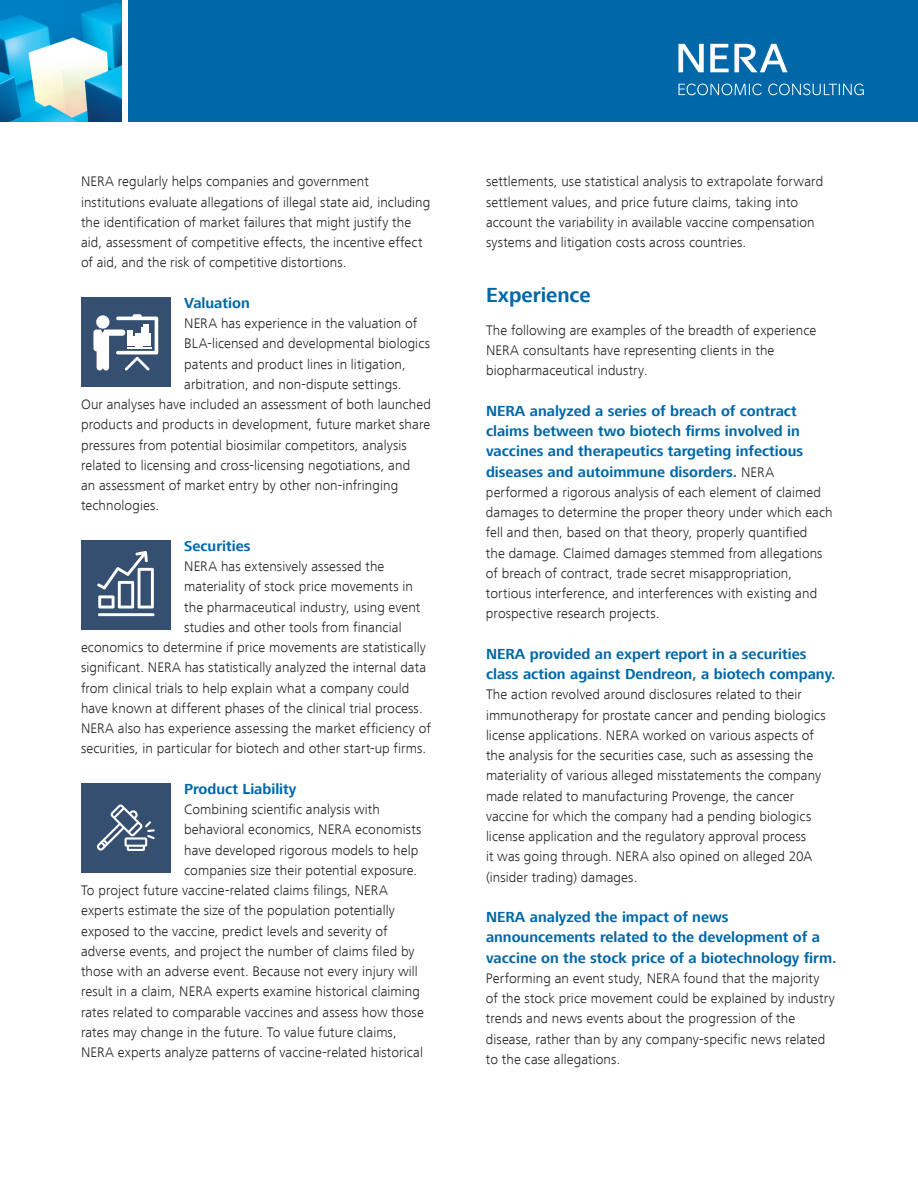
<style>
.page{position:relative;width:918px;height:1188px;background:#fff}
.page>*{position:absolute;margin:0;border:0;box-sizing:border-box;transform-origin:0 0}
.t1{font:700 21px "Frutiger Next LT";color:#0068a9}
.t2{font:700 15px/20.2px "Frutiger Next LT";color:#0068a9}
.t3{font:300 14.25px/20.2px "Frutiger Next LT";letter-spacing:.005em;color:#231f20}
.s1{font-weight:300;font-size:14.25px;color:#231f20}
</style>
<div class="page">
<img style="left:0;top:0;width:121px;height:122px">
<div style="left:128px;top:0;width:790px;height:122px;background:#0068a9"></div>
<svg style="left:678px;top:44px;width:26px;height:28px"></svg>
<svg style="left:710px;top:44px;width:78px;height:28px"></svg>
<svg style="left:678px;top:84px;width:84px;height:11px"></svg>
<svg style="left:768px;top:84px;width:96px;height:11px"></svg>
<div style="left:81px;top:540px;width:90px;height:90px;background:#354f71"></div>
<svg style="left:97px;top:551px;width:58px;height:65px"></svg>
<div style="left:81px;top:298px;width:90px;height:89px;background:#354f71"></div>
<svg style="left:93px;top:314px;width:65px;height:57px"></svg>
<div style="left:81px;top:783px;width:90px;height:90px;background:#354f71"></div>
<svg style="left:96px;top:804px;width:59px;height:47px"></svg>
<p class="t3" style="left:81px;top:171px;width:351px">NERA regularly helps companies and government institutions evaluate allegations of illegal state aid, including the identification of market failures that might justify the aid, assessment of competitive effects, the incentive effect of aid, and the risk of competitive distortions.</p>
<p class="t2" style="left:184px;top:293px;width:67px">Valuation</p>
<p class="t3" style="left:184px;top:313px;width:235px">NERA has experience in the valuation of</p>
<p class="t3" style="left:184px;top:333px;width:247px">BLA-licensed and developmental biologics</p>
<p class="t3" style="left:184px;top:354px;width:223px">patents and product lines in litigation,</p>
<p class="t3" style="left:184px;top:374px;width:219px">arbitration, and non-dispute settings.</p>
<p class="t3" style="left:81px;top:394px;width:351px">Our analyses have included an assessment of both launched</p>
<p class="t3" style="left:81px;top:414px;width:351px">products and products in development, future market share</p>
<p class="t3" style="left:81px;top:435px;width:327px">pressures from potential biosimilar competitors, analysis</p>
<p class="t3" style="left:81px;top:455px;width:331px">related to licensing and cross-licensing negotiations, and</p>
<p class="t3" style="left:81px;top:475px;width:319px">an assessment of market entry by other non-infringing</p>
<p class="t3" style="left:81px;top:495px;width:80px">technologies.</p>
<p class="t2" style="left:184px;top:536px;width:68px">Securities</p>
<p class="t3" style="left:184px;top:556px;width:202px">NERA has extensively assessed the</p>
<p class="t3" style="left:184px;top:576px;width:230px">materiality of stock price movements in</p>
<p class="t3" style="left:184px;top:597px;width:238px">the pharmaceutical industry, using event</p>
<p class="t3" style="left:184px;top:617px;width:219px">studies and other tools from financial</p>
<p class="t3" style="left:81px;top:637px;width:346px">economics to determine if price movements are statistically</p>
<p class="t3" style="left:81px;top:657px;width:347px">significant. NERA has statistically analyzed the internal data</p>
<p class="t3" style="left:81px;top:678px;width:330px">from clinical trials to help explain what a company could</p>
<p class="t3" style="left:81px;top:698px;width:343px">have known at different phases of the clinical trial process.</p>
<p class="t3" style="left:81px;top:718px;width:351px">NERA also has experience assessing the market efficiency of</p>
<p class="t3" style="left:81px;top:738px;width:347px">securities, in particular for biotech and other start-up firms.</p>
<p class="t2" style="left:184px;top:779px;width:114px">Product Liability</p>
<p class="t3" style="left:184px;top:799px;width:197px">Combining scientific analysis with</p>
<p class="t3" style="left:184px;top:819px;width:239px">behavioral economics, NERA economists</p>
<p class="t3" style="left:184px;top:840px;width:236px">have developed rigorous models to help</p>
<p class="t3" style="left:184px;top:860px;width:235px">companies size their potential exposure.</p>
<p class="t3" style="left:81px;top:880px;width:308px">To project future vaccine-related claims filings, NERA</p>
<p class="t3" style="left:81px;top:900px;width:315px">experts estimate the size of the population potentially</p>
<p class="t3" style="left:81px;top:921px;width:308px">exposed to the vaccine, predict levels and severity of</p>
<p class="t3" style="left:81px;top:941px;width:335px">adverse events, and project the number of claims filed by</p>
<p class="t3" style="left:81px;top:961px;width:338px">those with an adverse event. Because not every injury will</p>
<p class="t3" style="left:81px;top:981px;width:341px">result in a claim, NERA experts examine historical claiming</p>
<p class="t3" style="left:81px;top:1002px;width:344px">rates related to comparable vaccines and assess how those</p>
<p class="t3" style="left:81px;top:1022px;width:317px">rates may change in the future. To value future claims,</p>
<p class="t3" style="left:81px;top:1042px;width:343px">NERA experts analyze patterns of vaccine-related historical</p>
<p class="t3" style="left:486px;top:171px;width:339px">settlements, use statistical analysis to extrapolate forward settlement values, and price future claims, taking into account the variability in available vaccine compensation systems and litigation costs across countries.</p>
<h1 class="t1" style="left:486px;top:283px;width:106px">Experience</h1>
<p class="t3" style="left:486px;top:320px;width:332px">The following are examples of the breadth of experience<br>NERA consultants have representing clients in the biopharmaceutical industry.</p>
<p class="t2" style="left:486px;top:401px;width:319px">NERA analyzed a series of breach of contract claims between two biotech firms involved in vaccines and therapeutics targeting infectious diseases and autoimmune disorders. <span class="s1">NERA</span></p>
<p class="t3" style="left:486px;top:482px;width:348px">performed a rigorous analysis of each element of claimed damages to determine the proper theory under which each fell and then, based on that theory, properly quantified<br>the damage. Claimed damages stemmed from allegations of breach of contract, trade secret misappropriation, tortious interference, and interferences with existing and prospective research projects.</p>
<p class="t2" style="left:486px;top:644px;width:351px">NERA provided an expert report in a securities class action against Dendreon, a biotech company.</p>
<p class="t3" style="left:486px;top:684px;width:341px">The action revolved around disclosures related to their immunotherapy for prostate cancer and pending biologics license applications. NERA worked on various aspects of the analysis for the securities case, such as assessing the materiality of various alleged misstatements the company made related to manufacturing Provenge, the cancer vaccine for which the company had a pending biologics license application and the regulatory approval process<br>it was going through. NERA also opined on alleged 20A (insider trading) damages.</p>
<p class="t2" style="left:486px;top:907px;width:352px">NERA analyzed the impact of news announcements related to the development of a vaccine on the stock price of a biotechnology firm.</p>
<p class="t3" style="left:486px;top:968px;width:350px">Performing an event study, NERA found that the majority of the stock price movement could be explained by industry trends and news events about the progression of the disease, rather than by any company-specific news related to the case allegations.</p>
</div>
